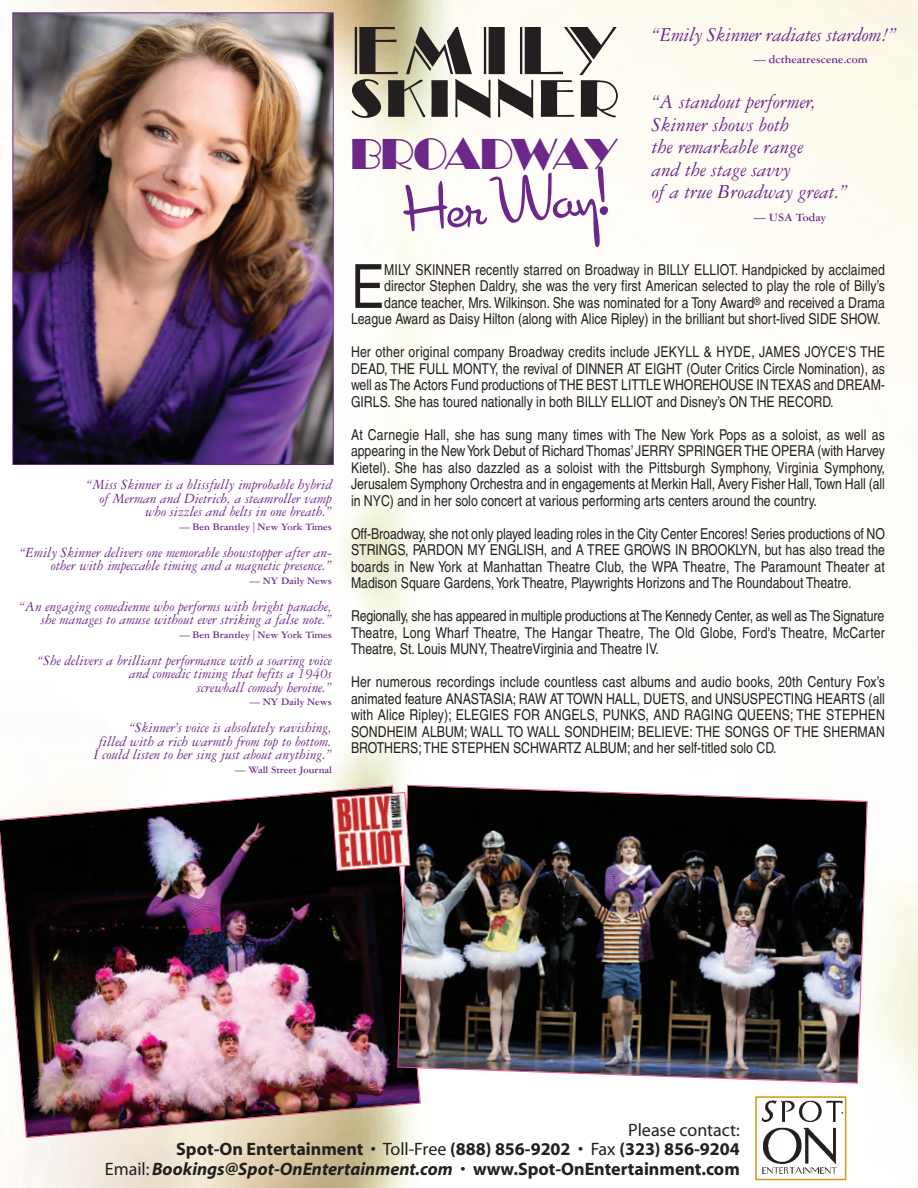
<style>
.page{position:relative;width:918px;height:1188px;background:#fff}
.page>*{position:absolute;margin:0;border:0;box-sizing:border-box;transform-origin:0 0}
.t1{font:70.65px "Broadway Eng D";letter-spacing:.11em;color:#231f20}
.t2{font:65.85px "Cocktail Script";color:#6c2789}
.t3{font:condensed 60.9px "Helvetica LT";color:#231f20}
.t4{font:54.9px "Broadway P";letter-spacing:.085em;color:#231f20}
.t5{font:45.15px "Broadway P";letter-spacing:-.045em;color:#6c2789}
.t6{font:italic 21px/22.5px "Garamond Three";color:#6c2789}
.t7{font:700 18px/19.5px "Myriad";color:#231f20;text-align:right}
.t8{font:condensed 15px/16.5px "Helvetica LT";color:#231f20;text-align:justify}
.t9{font:italic 15px/13.5px "Garamond Three";color:#6c2789;text-align:right}
.t10{font:700 12px "Garamond Three";color:#6c2789}
.t11{font:700 10.5px "Garamond Three";color:#6c2789}
.s1{font-weight:400}
.s2{font-style:italic}
</style>
<div class="page">
<img style="left:14px;top:14px;width:318px;height:449px">
<div style="left:12px;top:12px;width:322px;height:453px;border:1px solid #6c2789"></div>
<img style="left:0;top:785px;width:421px;height:353px">
<img style="left:397px;top:785px;width:471px;height:299px">
<img style="left:331px;top:792px;width:80px;height:79px">
<div style="left:755px;top:1096px;width:91px;height:84px;border:2px solid #d0971a"></div>
<img style="left:761px;top:1100px;width:82px;height:74px">
<p class="t9" style="left:87px;top:479px;width:247px">“Miss Skinner is a blissfully improbable hybrid of Merman and Dietrich, a steamroller vamp who sizzles and belts in one breath.”</p>
<p class="t11" style="left:180px;top:523px;width:154px">— Ben Brantley | New York Times</p>
<p class="t9" style="left:20px;top:547px;width:314px">“Emily Skinner delivers one memorable showstopper after an&shy;other with impeccable timing and a magnetic presence.”</p>
<p class="t11" style="left:250px;top:577px;width:84px">— NY Daily News</p>
<p class="t9" style="left:19px;top:601px;width:314px">“An engaging comedienne who performs with bright panache, she manages to amuse without ever striking a false note.”</p>
<p class="t11" style="left:180px;top:631px;width:154px">— Ben Brantley | New York Times</p>
<p class="t9" style="left:38px;top:655px;width:296px">“She delivers a brilliant performance with a soaring voice and comedic timing that befits a 1940s<br>screwball comedy heroine.”</p>
<p class="t11" style="left:250px;top:698px;width:84px">— NY Daily News</p>
<p class="t9" style="left:94px;top:722px;width:240px">“Skinner’s voice is absolutely ravishing,<br>filled with a rich warmth from top to bottom.<br>I could listen to her sing just about anything.”</p>
<p class="t11" style="left:235px;top:766px;width:98px">— Wall Street Journal</p>
<h1 class="t1" style="left:351px;top:8px;width:266px">EMILY</h1>
<h3 class="t4" style="left:351px;top:66px;width:269px">SKINNER</h3>
<h3 class="t5" style="left:351px;top:127px;width:268px">BROADWAY</h3>
<h2 class="t2" style="left:402px;top:183px;width:206px;rotate:-5deg">Her Way!</h2>
<h3 class="t6" style="left:652px;top:25px;width:247px">“Emily Skinner radiates stardom!”</h3>
<p class="t10" style="left:754px;top:55px;width:115px">— dctheatrescene.com</p>
<h3 class="t6" style="left:652px;top:92px;width:198px">“A standout performer,<br>Skinner shows both<br>the remarkable range<br>and the stage savvy<br>of a true Broadway great.”</h3>
<p class="t10" style="left:754px;top:213px;width:74px">— USA Today</p>
<h3 class="t3" style="left:351px;top:268px;width:35px">E</h3>
<p class="t8" style="left:384px;top:263px;width:502px">MILY SKINNER recently starred on Broadway in BILLY ELLIOT. Handpicked by acclaimed</p>
<p class="t8" style="left:384px;top:280px;width:502px">director Stephen Daldry, she was the very first American selected to play the role of Billy’s</p>
<p class="t8" style="left:384px;top:296px;width:502px">dance teacher, Mrs. Wilkinson. She was nominated for a Tony Award<sup>®</sup> and received a Drama</p>
<p class="t8" style="left:351px;top:313px;width:531px">League Award as Daisy Hilton (along with Alice Ripley) in the brilliant but short-lived SIDE SHOW.</p>
<p class="t8" style="left:351px;top:346px;width:536px">Her other original company Broadway credits include JEKYLL &amp; HYDE, JAMES JOYCE'S THE DEAD, THE FULL MONTY, the revival of DINNER AT EIGHT (Outer Critics Circle Nomination), as well as The Actors Fund productions of THE BEST LITTLE WHOREHOUSE IN TEXAS and DREAM-GIRLS. She has toured nationally in both BILLY ELLIOT and Disney’s ON THE RECORD.</p>
<p class="t8" style="left:351px;top:428px;width:535px">At Carnegie Hall, she has sung many times with The New York Pops as a soloist, as well as appearing in the NewYork Debut of Richard Thomas’ JERRY SPRINGER THE OPERA (with Harvey Kietel). She has also dazzled as a soloist with the Pittsburgh Symphony, Virginia Symphony, Jerusalem Symphony Orchestra and in engagements at Merkin Hall, Avery Fisher Hall, Town Hall (all in NYC) and in her solo concert at various performing arts centers around the country.</p>
<p class="t8" style="left:351px;top:527px;width:536px">Off-Broadway, she not only played leading roles in the City Center Encores! Series productions of NO STRINGS, PARDON MY ENGLISH, and A TREE GROWS IN BROOKLYN, but has also tread the boards in New York at Manhattan Theatre Club, the WPA Theatre, The Paramount Theater at Madison Square Gardens, York Theatre, Playwrights Horizons and The Roundabout Theatre.</p>
<p class="t8" style="left:351px;top:610px;width:536px">Regionally, she has appeared in multiple productions at The Kennedy Center, as well as The Signature Theatre, Long Wharf Theatre, The Hangar Theatre, The Old Globe, Ford's Theatre, McCarter Theatre, St. Louis MUNY, TheatreVirginia and Theatre IV.</p>
<p class="t8" style="left:351px;top:676px;width:536px">Her numerous recordings include countless cast albums and audio books, 20th Century Fox’s animated feature ANASTASIA; RAW AT TOWN HALL, DUETS, and UNSUSPECTING HEARTS (all with Alice Ripley); ELEGIES FOR ANGELS, PUNKS, AND RAGING QUEENS; THE STEPHEN SONDHEIM ALBUM; WALL TO WALL SONDHEIM; BELIEVE: THE SONGS OF THE SHERMAN BROTHERS; THE STEPHEN SCHWARTZ ALBUM; and her self-titled solo CD.</p>
<p class="t7" style="left:105px;top:1122px;width:637px"><span class="s1">Please contact:<br></span>Spot-On Entertainment <span class="s1">• Toll-Free</span> (888) 856-9202 <span class="s1">• Fax</span> (323) 856-9204<br><span class="s1">Email:</span><span class="s2">Bookings@Spot-OnEntertainment.com</span> <span class="s1">•</span> www.Spot-OnEntertainment.com</p>
</div>
